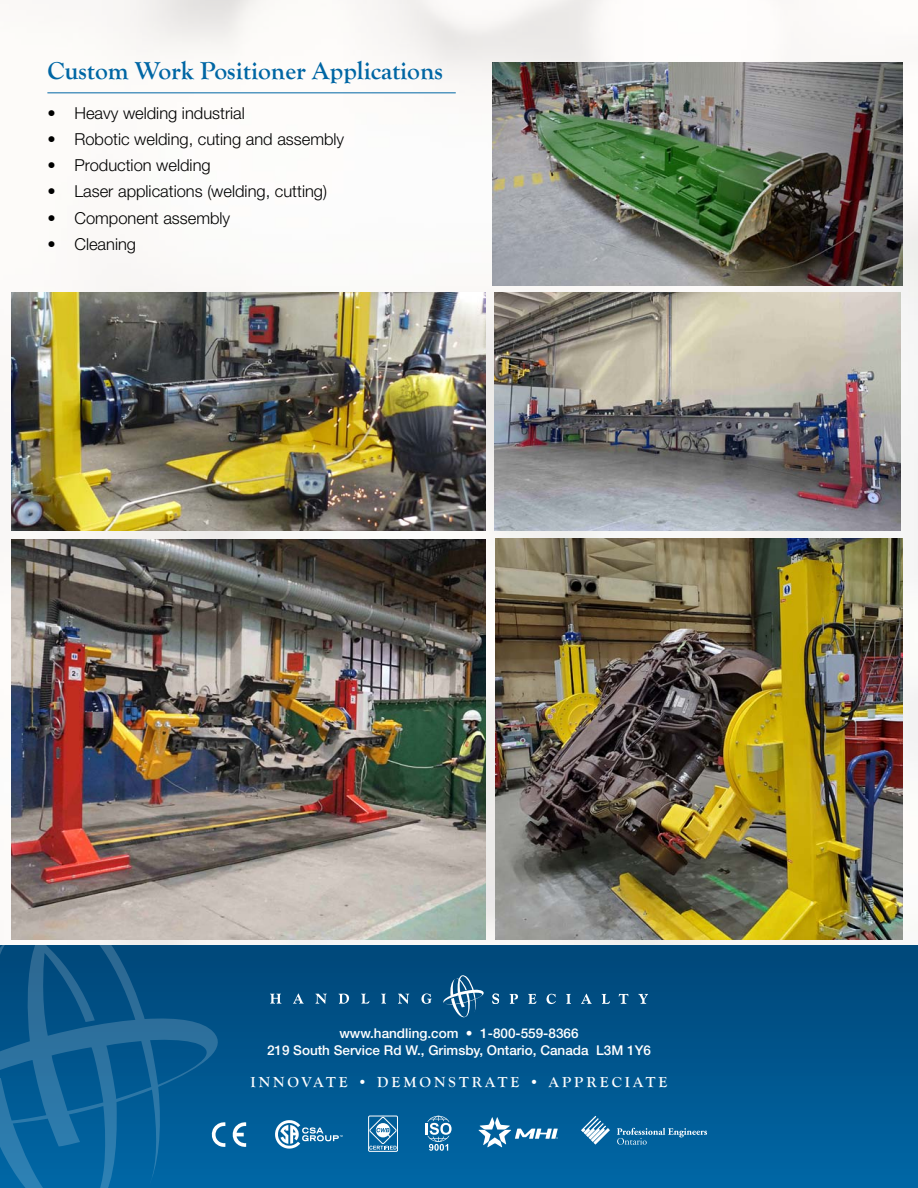
<style>
.page{position:relative;width:918px;height:1188px;background:#fff}
.page>*{position:absolute;margin:0;border:0;box-sizing:border-box;transform-origin:0 0}
.t1{font:700 25.5px "Goudy Old Style T";color:#0066a4}
.t2{font:300 16.5px "Helvetica Neue LT Std";color:#000}
.t3{font:700 15px "Goudy Old Style T";letter-spacing:.2em;color:#fff}
.t4{font:500 13.5px "Helvetica Neue LT Std";color:#fff}
</style>
<div class="page">
<img style="left:11px;top:0;width:907px;height:945px">
<div style="left:0;top:945px;width:918px;height:243px;background:linear-gradient(to bottom,#004778,#0067a5)"></div>
<svg style="left:442px;top:975px;width:43px;height:42px;background:#326f9a"></svg>
<svg style="left:270px;top:994px;width:11px;height:10px"></svg>
<svg style="left:293px;top:993px;width:11px;height:11px"></svg>
<svg style="left:315px;top:994px;width:12px;height:10px"></svg>
<svg style="left:339px;top:994px;width:10px;height:10px"></svg>
<svg style="left:361px;top:994px;width:8px;height:10px"></svg>
<svg style="left:381px;top:994px;width:5px;height:10px"></svg>
<svg style="left:398px;top:994px;width:11px;height:10px"></svg>
<svg style="left:421px;top:993px;width:11px;height:11px"></svg>
<svg style="left:492px;top:993px;width:7px;height:11px"></svg>
<svg style="left:509px;top:994px;width:9px;height:10px"></svg>
<svg style="left:528px;top:994px;width:8px;height:10px"></svg>
<svg style="left:547px;top:994px;width:9px;height:10px"></svg>
<svg style="left:566px;top:994px;width:5px;height:10px"></svg>
<svg style="left:581px;top:994px;width:11px;height:10px"></svg>
<svg style="left:602px;top:994px;width:8px;height:10px"></svg>
<svg style="left:619px;top:994px;width:9px;height:10px"></svg>
<svg style="left:638px;top:994px;width:10px;height:10px"></svg>
<svg style="left:232px;top:1122px;width:14px;height:25px"></svg>
<svg style="left:275px;top:1120px;width:68px;height:29px"></svg>
<div style="left:368px;top:1116px;width:30px;height:36px;border:1px solid #fff"></div>
<svg style="left:369px;top:1116px;width:28px;height:34px"></svg>
<svg style="left:478px;top:1117px;width:80px;height:30px"></svg>
<svg style="left:581px;top:1116px;width:29px;height:29px"></svg>
<svg style="left:617px;top:1128px;width:90px;height:17px;background:#2a7aac"></svg>
<svg style="left:426px;top:1116px;width:26px;height:35px"></svg>
<hr style="left:47px;top:92px;width:409px;height:1px;background:#0066a4">
<svg style="left:0;top:945px;width:228px;height:243px;background:#0b5e93"></svg>
<img style="left:493px;top:63px;width:410px;height:222px">
<img style="left:495px;top:293px;width:406px;height:237px">
<img style="left:495px;top:539px;width:408px;height:401px">
<img style="left:12px;top:539px;width:474px;height:401px">
<img style="left:12px;top:293px;width:474px;height:237px">
<p class="t1" style="left:47px;top:56px;width:397px">Custom Work Positioner Applications</p>
<p class="t2" style="left:47px;top:103px;width:199px">• Heavy welding industrial</p>
<p class="t2" style="left:47px;top:129px;width:298px">• Robotic welding, cuting and assembly</p>
<p class="t2" style="left:47px;top:155px;width:165px">• Production welding</p>
<p class="t2" style="left:47px;top:182px;width:281px">• Laser applications (welding, cutting)</p>
<p class="t2" style="left:47px;top:208px;width:184px">• Component assembly</p>
<p class="t2" style="left:47px;top:234px;width:90px">• Cleaning</p>
<p class="t4" style="left:339px;top:1025px;width:241px">www.handling.com • 1-800-559-8366</p>
<p class="t4" style="left:267px;top:1042px;width:385px">219 South Service Rd W., Grimsby, Ontario, Canada L3M 1Y6</p>
<p class="t3" style="left:251px;top:1074px;width:418px">INNOVATE • DEMONSTRATE • APPRECIATE</p>
</div>
